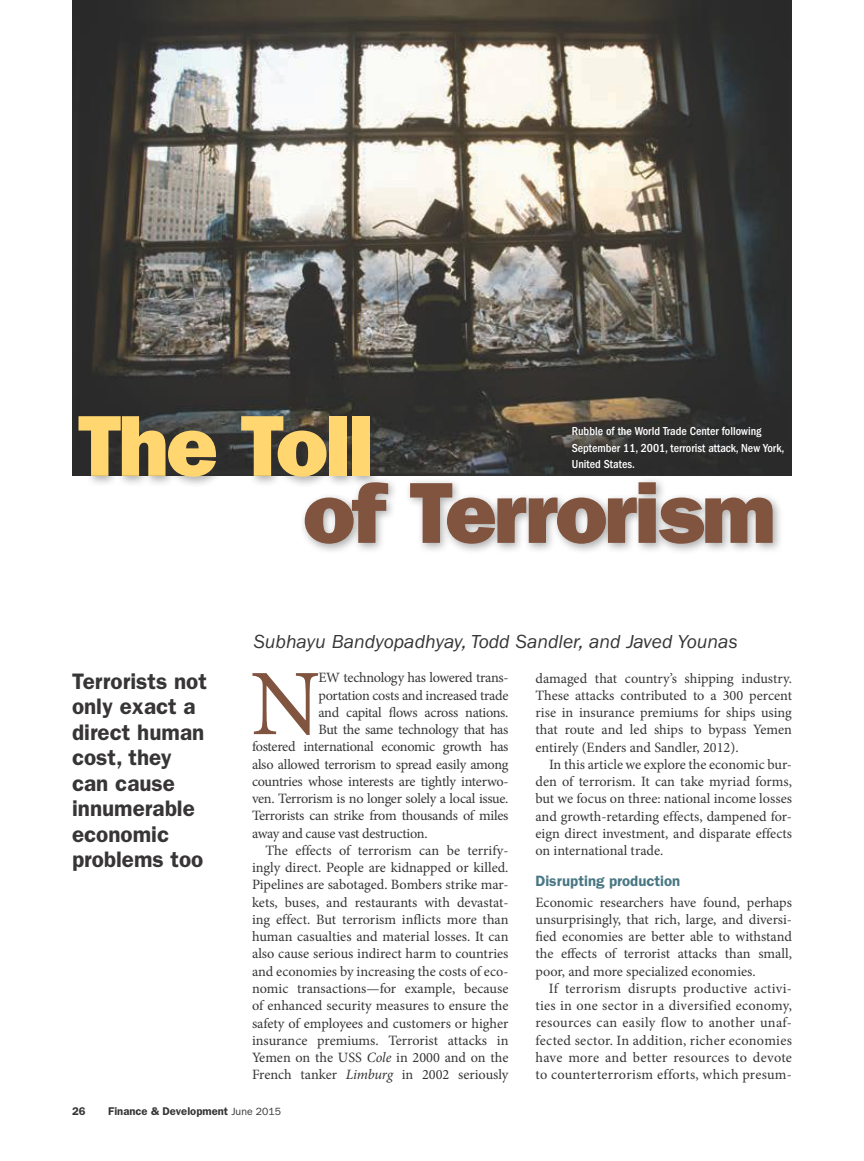
<style>
.page{position:relative;width:864px;height:1161px;background:#fff}
.page>*{position:absolute;margin:0;border:0;box-sizing:border-box;transform-origin:0 0}
.t1{font:93.9px "Minion Pro";color:#80543e}
.t2{font:87px "ITC Franklin Gothic Std Hvy";letter-spacing:-.035em;color:#80543e}
.t3{font:87px "ITC Franklin Gothic Std Hvy";letter-spacing:-.035em;color:#ffd66f}
.t4{font:600 22.5px/25.5px "ITC Franklin Gothic Std";color:#373535}
.t5{font:italic 19.5px "ITC Franklin Gothic Std";color:#373535}
.t6{font:600 15px "ITC Franklin Gothic Std";color:#497784}
.t7{font:14.25px/17.2px "Minion Pro";letter-spacing:-.005em;color:#373535;text-align:justify}
.t8{font:14.25px "Minion Pro";letter-spacing:-.025em;color:#373535}
.t9{font:500 condensed 12px/16.5px "ITC Franklin Gothic Std";color:#fff}
.t10{font:600 11.25px "ITC Franklin Gothic Std";color:#373535}
.s1{font-style:italic}
.s2{font-weight:400;font-size:10.5px}
</style>
<div class="page">
<img style="left:72px;top:0;width:720px;height:476px">
<div style="left:74px;top:411px;width:307px;height:77px;background:#373535;opacity:.4"></div>
<div style="left:300px;top:477px;width:484px;height:78px;background:#373535;opacity:.4"></div>
<h2 class="t3" style="left:78px;top:395px;width:298px">The Toll</h2>
<h2 class="t2" style="left:303px;top:462px;width:475px">of Terrorism</h2>
<p class="t9" style="left:572px;top:423px;width:214px">Rubble of the World Trade Center following<br>September 11, 2001, terrorist attack, New York,<br>United States.</p>
<h3 class="t5" style="left:254px;top:630px;width:485px">Subhayu Bandyopadhyay, Todd Sandler, and Javed Younas</h3>
<h3 class="t4" style="left:72px;top:668px;width:136px">Terrorists not only exact a direct human cost, they can cause innumerable economic problems too</h3>
<h1 class="t1" style="left:251px;top:641px;width:71px">N</h1>
<p class="t7" style="left:319px;top:669px;width:191px">EW technology has lowered trans-</p>
<p class="t7" style="left:318px;top:687px;width:192px">portation costs and increased trade</p>
<p class="t8" style="left:318px;top:703px;width:192px">and capital flows across nations.</p>
<p class="t8" style="left:318px;top:720px;width:192px">But the same technology that has</p>
<p class="t8" style="left:252px;top:737px;width:258px">fostered international economic growth has</p>
<p class="t8" style="left:252px;top:755px;width:258px">also allowed terrorism to spread easily among</p>
<p class="t7" style="left:252px;top:773px;width:258px">countries whose interests are tightly interwo-</p>
<p class="t8" style="left:252px;top:789px;width:258px">ven. Terrorism is no longer solely a local issue.</p>
<p class="t8" style="left:252px;top:806px;width:258px">Terrorists can strike from thousands of miles</p>
<p class="t7" style="left:252px;top:825px;width:177px">away and cause vast destruction.</p>
<p class="t7" style="left:266px;top:842px;width:244px">The effects of terrorism can be terrify-</p>
<p class="t7" style="left:252px;top:859px;width:258px">ingly direct. People are kidnapped or killed.</p>
<p class="t7" style="left:252px;top:876px;width:258px">Pipelines are sabotaged. Bombers strike mar-</p>
<p class="t7" style="left:252px;top:894px;width:258px">kets, buses, and restaurants with devastat-</p>
<p class="t7" style="left:252px;top:911px;width:258px">ing effect. But terrorism inflicts more than</p>
<p class="t7" style="left:252px;top:928px;width:258px">human casualties and material losses. It can</p>
<p class="t7" style="left:252px;top:945px;width:258px">also cause serious indirect harm to countries</p>
<p class="t7" style="left:252px;top:963px;width:258px">and economies by increasing the costs of eco-</p>
<p class="t7" style="left:252px;top:980px;width:258px">nomic transactions—for example, because</p>
<p class="t7" style="left:252px;top:997px;width:258px">of enhanced security measures to ensure the</p>
<p class="t7" style="left:252px;top:1014px;width:258px">safety of employees and customers or higher</p>
<p class="t7" style="left:252px;top:1032px;width:258px">insurance premiums. Terrorist attacks in</p>
<p class="t7" style="left:252px;top:1049px;width:258px">Yemen on the USS <span class="s1">Cole</span> in 2000 and on the</p>
<p class="t7" style="left:252px;top:1066px;width:258px">French tanker <span class="s1">Limburg</span> in 2002 seriously</p>
<p class="t10" style="left:72px;top:1104px;width:15px">26</p>
<p class="t10" style="left:108px;top:1104px;width:175px">Finance &amp; Development <span class="s2">June 2015</span></p>
<p class="t7" style="left:536px;top:669px;width:258px">damaged that country’s shipping industry.<br>These attacks contributed to a 300 percent rise in insurance premiums for ships using that route and led ships to bypass Yemen entirely (Enders and Sandler, 2012).</p>
<p class="t7" style="left:536px;top:756px;width:258px;text-indent:13px">In this article we explore the economic bur&shy;den of terrorism. It can take myriad forms, but we focus on three: national income losses and growth-retarding effects, dampened for&shy;eign direct investment, and disparate effects on international trade.</p>
<p class="t6" style="left:536px;top:872px;width:146px">Disrupting production</p>
<p class="t7" style="left:536px;top:894px;width:258px">Economic researchers have found, perhaps unsurprisingly, that rich, large, and diversi&shy;fied economies are better able to withstand the effects of terrorist attacks than small, poor, and more specialized economies.</p>
<p class="t7" style="left:535px;top:980px;width:258px;text-indent:13px">If terrorism disrupts productive activi&shy;ties in one sector in a diversified economy, resources can easily flow to another unaf&shy;fected sector. In addition, richer economies have more and better resources to devote to counterterrorism efforts, which presum-</p>
</div>
